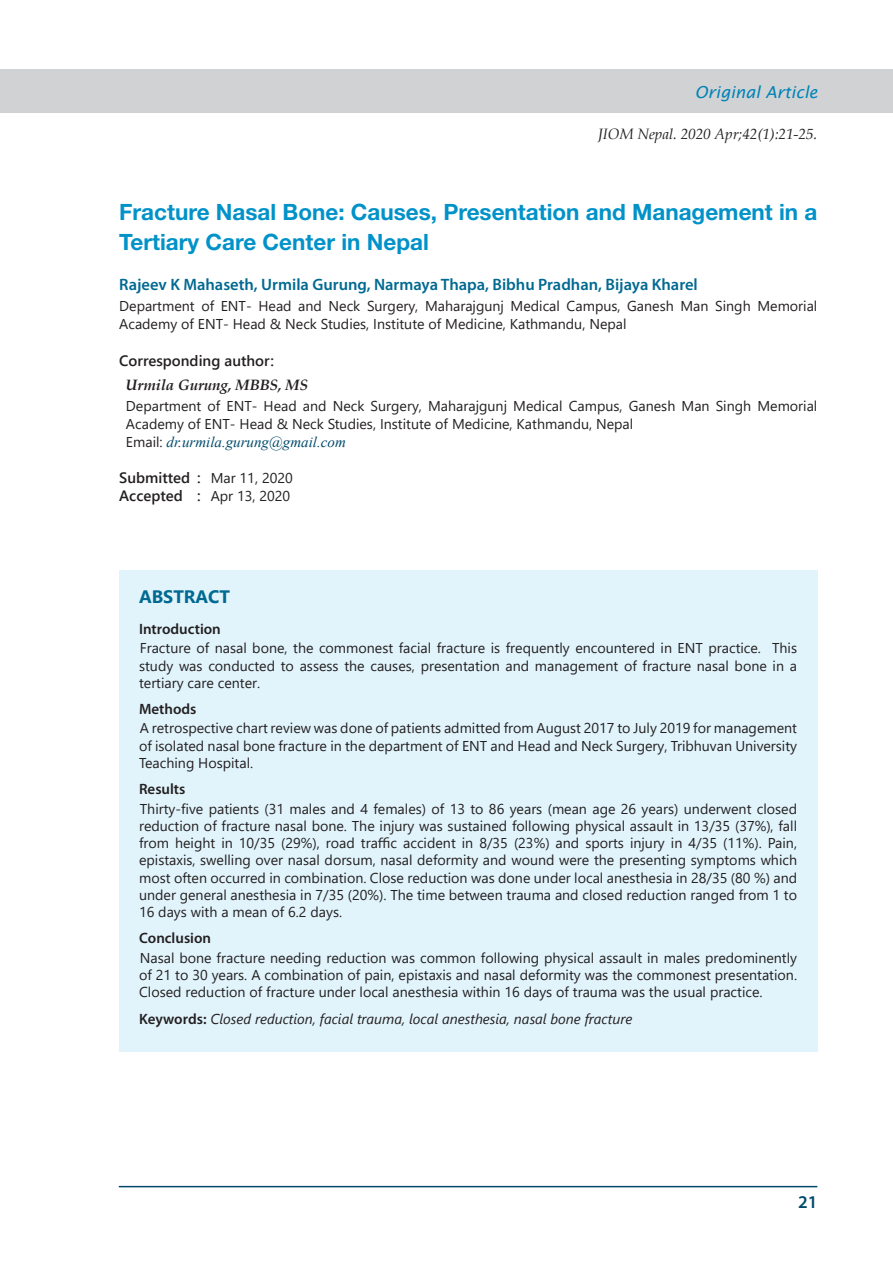
<style>
.page{position:relative;width:893px;height:1263px;background:#fff}
.page>*{position:absolute;margin:0;border:0;box-sizing:border-box;transform-origin:0 0}
.t1{font:700 22.5px/30px "Helvetica Neue";color:#0092c8}
.t2{font:700 18px "Segoe UI";color:#006991}
.t3{font:600 18px "Myriad Pro";color:#004b6c}
.t4{font:600 16.5px "Myriad Pro";color:#006991}
.t5{font:italic 16.5px "Lucida Sans";color:#0083b6}
.t6{font:600 15px "Segoe UI";color:#231f20}
.t7{font:600 15px "Myriad Pro";color:#231f20}
.t8{font:italic 15px "Times New Roman";color:#004b6c}
.t9{font:italic 15px "Book Antiqua";color:#231f20}
.t10{font:italic 700 15px "Book Antiqua";color:#231f20}
.t11{font:14.25px/17.2px "Segoe UI";color:#231f20;text-align:justify}
.t12{font:italic 14.25px "Segoe UI";color:#231f20}
.s1{font-family:"Segoe UI";font-style:normal;font-size:14.25px;color:#231f20}
.s2{font-weight:400;font-size:14.25px}
.s3{font-weight:600;font-size:15px}
.s4{font-family:"Myriad Pro";font-weight:600;font-style:normal;font-size:15px}
</style>
<div class="page">
<hr style="left:119px;top:1186px;width:698px;height:1px;background:#004b6c">
<div style="left:0;top:69px;width:893px;height:43px;background:#d1d2d4"></div>
<div style="left:119px;top:570px;width:698px;height:482px;background:#e1f4fc"></div>
<p class="t5" style="left:695px;top:83px;width:124px">Original Article</p>
<p class="t9" style="left:598px;top:123px;width:221px">JIOM Nepal. 2020 Apr;42(1):21-25.</p>
<p class="t1" style="left:119px;top:196px;width:700px">Fracture Nasal Bone: Causes, Presentation and Management in a<br>Tertiary Care Center in Nepal</p>
<p class="t4" style="left:119px;top:274px;width:580px">Rajeev K Mahaseth, Urmila Gurung, Narmaya Thapa, Bibhu Pradhan, Bijaya Kharel</p>
<p class="t11" style="left:119px;top:296px;width:700px;line-height:18px">Department of ENT- Head and Neck Surgery, Maharajgunj Medical Campus, Ganesh Man Singh Memorial<br>Academy of ENT- Head &amp; Neck Studies, Institute of Medicine, Kathmandu, Nepal</p>
<p class="t6" style="left:119px;top:347px;width:156px">Corresponding author:</p>
<p class="t10" style="left:126px;top:375px;width:184px">Urmila Gurung, MBBS, MS</p>
<p class="t11" style="left:126px;top:395px;width:693px;line-height:18px">Department of ENT- Head and Neck Surgery, Maharajgunj Medical Campus, Ganesh Man Singh Memorial<br>Academy of ENT- Head &amp; Neck Studies, Institute of Medicine, Kathmandu, Nepal</p>
<p class="t8" style="left:126px;top:431px;width:221px"><span class="s1">Email:</span> dr.urmila.gurung@gmail.com</p>
<p class="t6" style="left:119px;top:463px;width:175px">Submitted : <span class="s2">Mar 11, 2020</span></p>
<p class="t11" style="left:119px;top:486px;width:173px"><span class="s3">Accepted :</span> Apr 13, 2020</p>
<p class="t2" style="left:139px;top:580px;width:93px">ABSTRACT</p>
<p class="t7" style="left:139px;top:619px;width:83px">Introduction</p>
<p class="t11" style="left:139px;top:638px;width:660px">Fracture of nasal bone, the commonest facial fracture is frequently encountered in ENT practice. This study was conducted to assess the causes, presentation and management of fracture nasal bone in a tertiary care center.</p>
<p class="t7" style="left:139px;top:699px;width:59px">Methods</p>
<p class="t11" style="left:139px;top:718px;width:660px">A retrospective chart review was done of patients admitted from August 2017 to July 2019 for management of isolated nasal bone fracture in the department of ENT and Head and Neck Surgery, Tribhuvan University Teaching Hospital.</p>
<p class="t7" style="left:139px;top:780px;width:48px">Results</p>
<p class="t11" style="left:139px;top:799px;width:660px">Thirty-five patients (31 males and 4 females) of 13 to 86 years (mean age 26 years) underwent closed reduction of fracture nasal bone. The injury was sustained following physical assault in 13/35 (37%), fall from height in 10/35 (29%), road traffic accident in 8/35 (23%) and sports injury in 4/35 (11%). Pain, epistaxis, swelling over nasal dorsum, nasal deformity and wound were the presenting symptoms which most often occurred in combination. Close reduction was done under local anesthesia in 28/35 (80 %) and under general anesthesia in 7/35 (20%). The time between trauma and closed reduction ranged from 1 to 16 days with a mean of 6.2 days.</p>
<p class="t7" style="left:139px;top:929px;width:74px">Conclusion</p>
<p class="t11" style="left:139px;top:948px;width:660px">Nasal bone fracture needing reduction was common following physical assault in males predominently of 21 to 30 years. A combination of pain, epistaxis and nasal deformity was the commonest presentation.<br>Closed reduction of fracture under local anesthesia within 16 days of trauma was the usual practice.</p>
<p class="t12" style="left:139px;top:1005px;width:495px"><span class="s4">Keywords:</span> Closed reduction, facial trauma, local anesthesia, nasal bone fracture</p>
<p class="t3" style="left:798px;top:1190px;width:21px">21</p>
</div>
